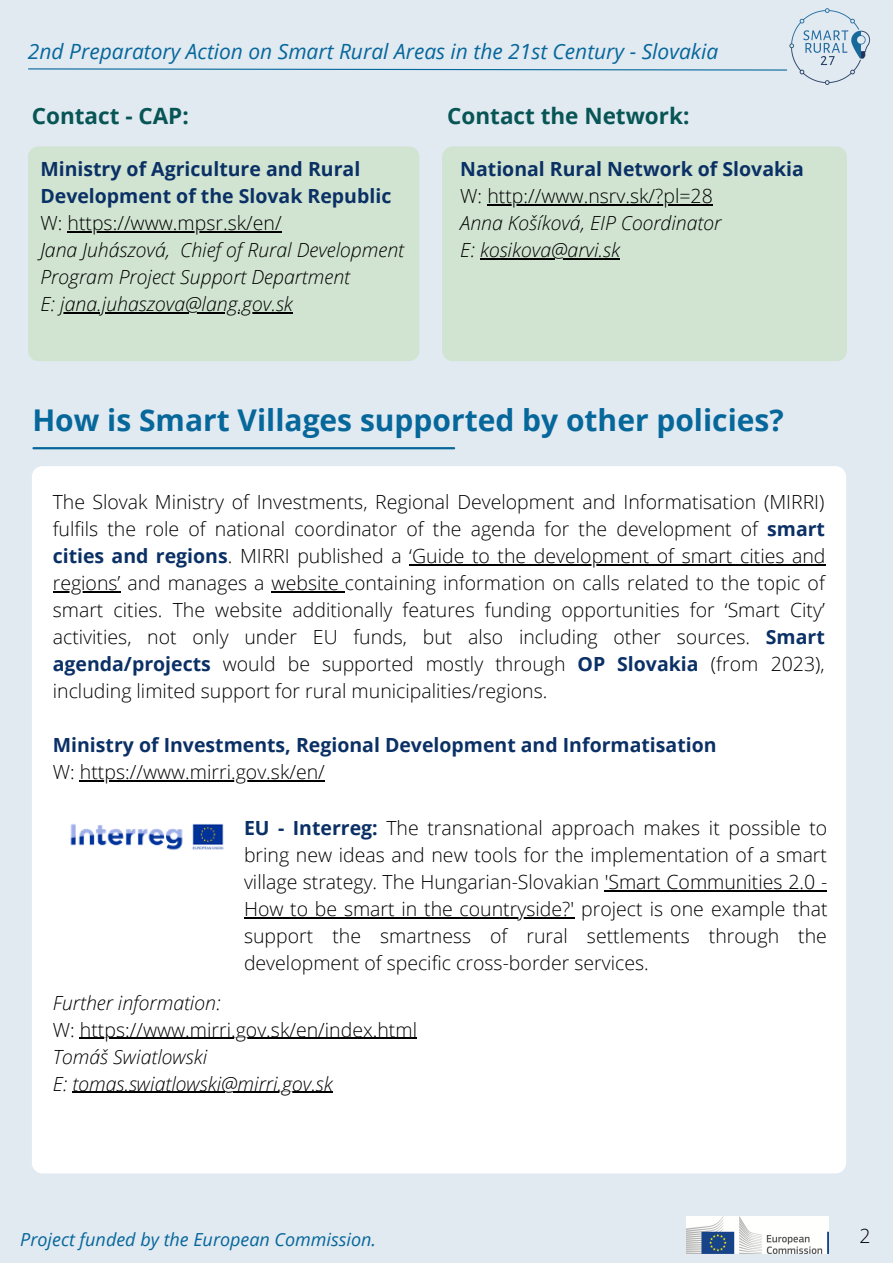
<style>
.page{position:relative;width:893px;height:1264px;background:#fff}
.page>*{position:absolute;margin:0;border:0;box-sizing:border-box;transform-origin:0 0}
.t1{font:700 30px "Open Sans";color:#06679b}
.t2{font:700 22.5px "Open Sans";color:#075555}
.t3{font:italic 21px "Open Sans";color:#06679b}
.t4{font:300 19.5px/27px "Open Sans";color:#000;text-align:justify}
.t5{font:italic 300 19.5px/27px "Open Sans";color:#000}
.t6{font:700 19.5px/27px "Open Sans";color:#0a3065}
.t7{font:italic 18px "Open Sans";color:#06679b}
.s1{font-weight:700;color:#0a3065}
</style>
<div class="page">
<div style="left:0;top:0;width:892px;height:1262px;background:#e1e9f1"></div>
<img style="left:789px;top:8px;width:81px;height:77px">
<svg style="left:28px;top:68px;width:759px;height:3px"></svg>
<div style="left:28px;top:146px;width:391px;height:215px;background:#d0e4d1;border-radius:11px"></div>
<div style="left:442px;top:146px;width:404px;height:215px;background:#d0e4d1;border-radius:11px"></div>
<hr style="left:67px;top:231px;width:214px;height:1px;background:#000">
<hr style="left:60px;top:312px;width:233px;height:1px;background:#000">
<hr style="left:487px;top:204px;width:225px;height:1px;background:#000">
<hr style="left:480px;top:258px;width:140px;height:1px;background:#000">
<img style="left:686px;top:1216px;width:142px;height:37px">
<hr style="left:33px;top:447px;width:421px;height:2px;background:#06679b">
<div style="left:32px;top:466px;width:814px;height:707px;background:#fff;border-radius:11px"></div>
<img style="left:70px;top:824px;width:154px;height:26px">
<hr style="left:604px;top:890px;width:223px;height:1px;background:#000">
<hr style="left:244px;top:917px;width:330px;height:1px;background:#000">
<hr style="left:80px;top:1037px;width:337px;height:2px;background:#000">
<hr style="left:73px;top:1091px;width:260px;height:1px;background:#000">
<hr style="left:409px;top:564px;width:416px;height:1px;background:#000">
<hr style="left:53px;top:591px;width:67px;height:1px;background:#000">
<hr style="left:271px;top:591px;width:68px;height:1px;background:#000">
<hr style="left:80px;top:780px;width:245px;height:1px;background:#000">
<p class="t3" style="left:28px;top:36px;width:691px">2nd Preparatory Action on Smart Rural Areas in the 21st Century - Slovakia</p>
<p class="t2" style="left:32px;top:100px;width:158px">Contact - CAP:</p>
<p class="t6" style="left:40px;top:155px;width:352px">Ministry of Agriculture and Rural<br>Development of the Slovak Republic</p>
<p class="t4" style="left:40px;top:209px;width:243px">W: https://www.mpsr.sk/en/</p>
<p class="t5" style="left:40px;top:236px;width:365px">Jana Juhászová, Chief of Rural Development<br>Program Project Support Department<br>E: jana.juhaszova@lang.gov.sk</p>
<p class="t2" style="left:447px;top:100px;width:244px">Contact the Network:</p>
<p class="t6" style="left:460px;top:155px;width:345px">National Rural Network of Slovakia</p>
<p class="t4" style="left:460px;top:182px;width:254px">W: http://www.nsrv.sk/?pl=28</p>
<p class="t5" style="left:460px;top:209px;width:262px">Anna Košíková, EIP Coordinator<br>E: kosikova@arvi.sk</p>
<h1 class="t1" style="left:32px;top:398px;width:752px">How is Smart Villages supported by other policies?</h1>
<p class="t4" style="left:53px;top:488px;width:774px">The Slovak Ministry of Investments, Regional Development and Informatisation (MIRRI) fulfils the role of national coordinator of the agenda for the development of <span class="s1">smart cities and regions</span>. MIRRI published a ‘Guide to the development of smart cities and regions’ and manages a website containing information on calls related to the topic of smart cities. The website additionally features funding opportunities for ‘Smart City’ activities, not only under EU funds, but also including other sources. <span class="s1">Smart agenda/projects</span> would be supported mostly through <span class="s1">OP Slovakia</span> (from 2023), including limited support for rural municipalities/regions.</p>
<p class="t6" style="left:53px;top:731px;width:665px">Ministry of Investments, Regional Development and Informatisation</p>
<p class="t4" style="left:53px;top:758px;width:273px">W: https://www.mirri.gov.sk/en/</p>
<p class="t4" style="left:244px;top:813px;width:585px"><span class="s1">EU - Interreg:</span> The transnational approach makes it possible to bring new ideas and new tools for the implementation of a smart village strategy. The Hungarian-Slovakian 'Smart Communities 2.0 - How to be smart in the countryside?' project is one example that support the smartness of rural settlements through the development of specific cross-border services.</p>
<p class="t5" style="left:53px;top:988px;width:169px">Further information:</p>
<p class="t4" style="left:53px;top:1015px;width:366px">W: https://www.mirri.gov.sk/en/index.html</p>
<p class="t5" style="left:53px;top:1042px;width:281px">Tomáš Swiatlowski<br>E: tomas.swiatlowski@mirri.gov.sk</p>
<p class="t7" style="left:20px;top:1226px;width:357px">Project funded by the European Commission.</p>
<p class="t4" style="left:859px;top:1221px;width:13px">2</p>
</div>
